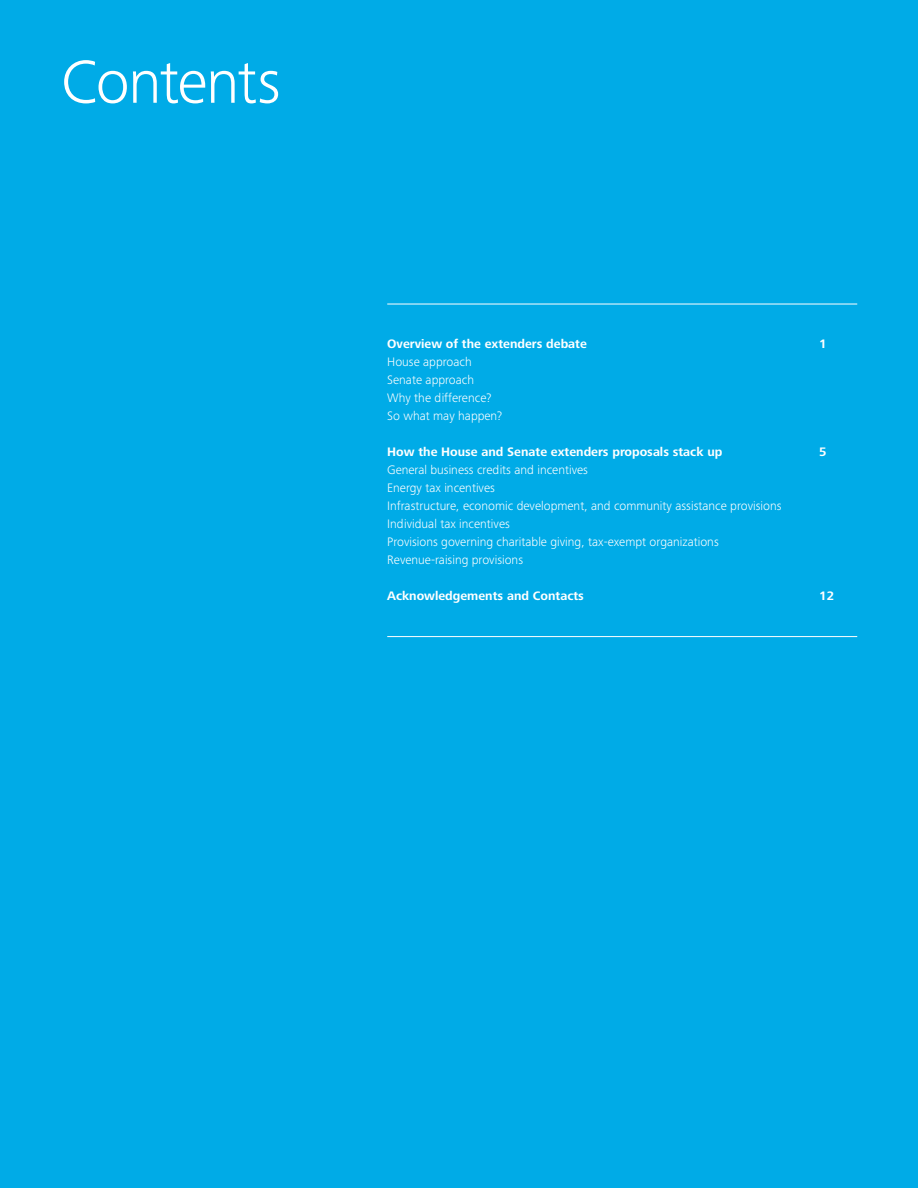
<style>
.page{position:relative;width:918px;height:1188px;background:#00abe7}
.page>*{position:absolute;margin:0;border:0;box-sizing:border-box;transform-origin:0 0}
.Page_pull_out__40-60{font:300 63px "Frutiger Next Pro";letter-spacing:-.03em;color:#fff}
.Body_styles_Content{font:300 12.75px/18px "Frutiger Next Pro";color:#fff}
.Body_styles_Content-2{font:700 12.75px "Frutiger Next Pro";color:#fff}
</style>
<div class="page">
<hr style="left:387px;top:304px;width:470px;height:1px;background:#fff">
<hr style="left:387px;top:636px;width:470px;height:1px;background:#fff">
<p class="Page_pull_out__40-60" style="left:61px;top:46px;width:221px">Contents</p>
<p class="Body_styles_Content-2" style="left:387px;top:337px;width:201px">Overview of the extenders debate</p>
<p class="Body_styles_Content-2" style="left:819px;top:337px;width:9px">1</p>
<p class="Body_styles_Content" style="left:387px;top:353px;width:117px">House approach<br>Senate approach<br>Why the difference?<br>So what may happen?</p>
<p class="Body_styles_Content-2" style="left:387px;top:445px;width:337px">How the House and Senate extenders proposals stack up</p>
<p class="Body_styles_Content-2" style="left:819px;top:445px;width:9px">5</p>
<p class="Body_styles_Content" style="left:387px;top:461px;width:396px">General business credits and incentives<br>Energy tax incentives<br>Infrastructure, economic development, and community assistance provisions Individual tax incentives<br>Provisions governing charitable giving, tax-exempt organizations Revenue-raising provisions</p>
<p class="Body_styles_Content-2" style="left:387px;top:589px;width:198px">Acknowledgements and Contacts</p>
<p class="Body_styles_Content-2" style="left:819px;top:589px;width:16px">12</p>
</div>
